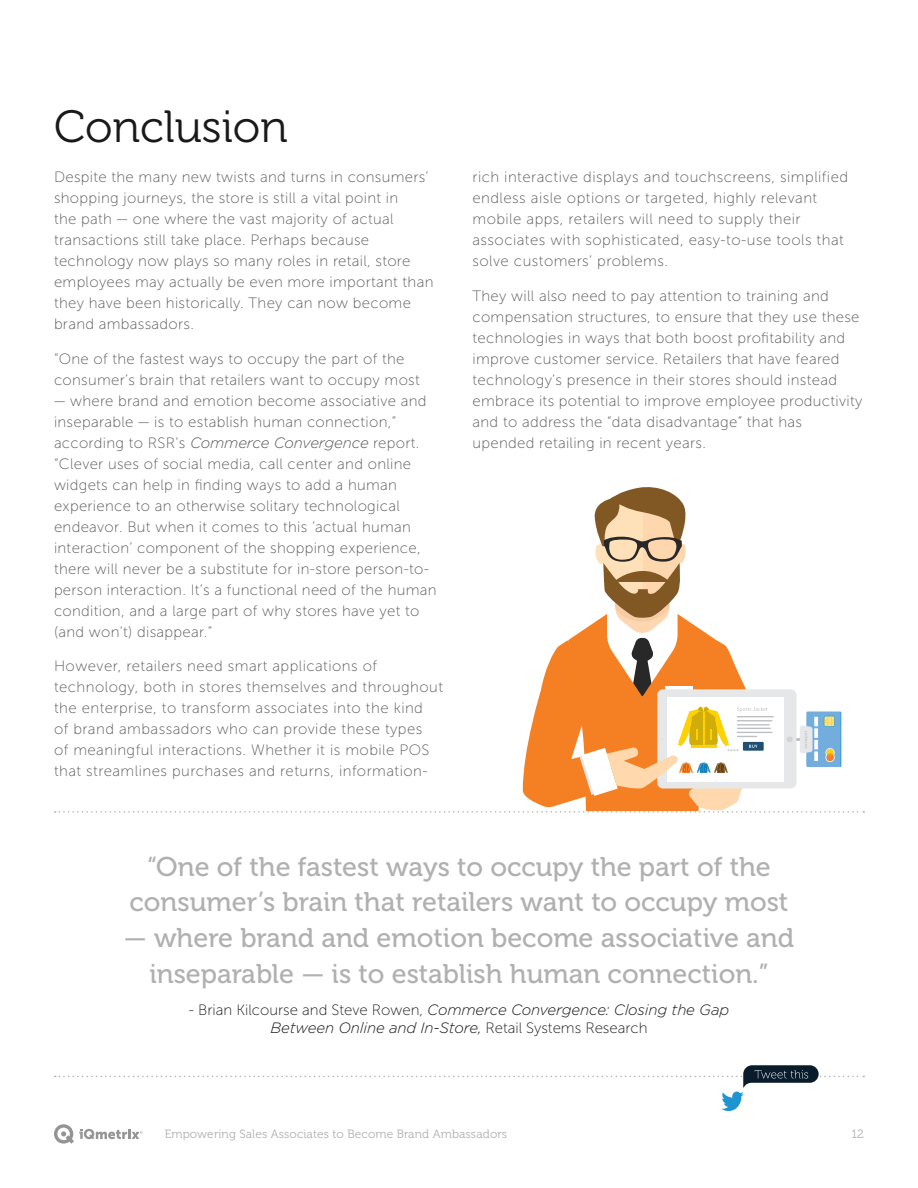
<style>
.page{position:relative;width:918px;height:1188px;background:#fff}
.page>*{position:absolute;margin:0;border:0;box-sizing:border-box;transform-origin:0 0}
.t1{font:45px "Museo 300";color:#19191a}
.t2{font:27px/36px "Museo 500";color:#b1b0b0;text-align:center}
.t3{font:15px/21px "Museo Sans 100";letter-spacing:.02em;color:#58595b}
.t4{font:italic 300 15px/18px "Gotham";letter-spacing:-.01em;color:#19191a;text-align:center}
.t5{font:12px "Museo 300";letter-spacing:.01em;color:#b1b0b0}
.s1{font-family:"Gotham";font-weight:300;font-style:italic}
.s2{font-family:"Museo Sans 100";font-weight:400;font-style:normal}
</style>
<div class="page">
<svg style="left:54px;top:1124px;width:88px;height:20px"></svg>
<svg style="left:55px;top:1065px;width:809px;height:46px"></svg>
<svg style="left:55px;top:487px;width:809px;height:326px"></svg>
<h1 class="t1" style="left:54px;top:102px;width:235px">Conclusion</h1>
<p class="t3" style="left:54px;top:167px;width:381px">Despite the many new twists and turns in consumers’ shopping journeys, the store is still a vital point in<br>the path — one where the vast majority of actual transactions still take place. Perhaps because technology now plays so many roles in retail, store employees may actually be even more important than they have been historically. They can now become brand ambassadors.</p>
<p class="t3" style="left:54px;top:348px;width:367px">“One of the fastest ways to occupy the part of the consumer’s brain that retailers want to occupy most</p>
<p class="t3" style="left:54px;top:390px;width:384px">— where brand and emotion become associative and inseparable — is to establish human connection,” according to RSR’s <span class="s1">Commerce Convergence</span> report. “Clever uses of social media, call center and online widgets can help in finding ways to add a human experience to an otherwise solitary technological endeavor. But when it comes to this ‘actual human interaction’ component of the shopping experience, there will never be a substitute for in-store person-to&shy;person interaction. It’s a functional need of the human condition, and a large part of why stores have yet to (and won’t) disappear.”</p>
<p class="t3" style="left:54px;top:656px;width:391px">However, retailers need smart applications of technology, both in stores themselves and throughout the enterprise, to transform associates into the kind<br>of brand ambassadors who can provide these types<br>of meaningful interactions. Whether it is mobile POS that streamlines purchases and returns, information-</p>
<p class="t3" style="left:473px;top:167px;width:377px">rich interactive displays and touchscreens, simplified endless aisle options or targeted, highly relevant mobile apps, retailers will need to supply their associates with sophisticated, easy-to-use tools that solve customers’ problems.</p>
<p class="t3" style="left:473px;top:285px;width:391px">They will also need to pay attention to training and compensation structures, to ensure that they use these technologies in ways that both boost profitability and improve customer service. Retailers that have feared technology’s presence in their stores should instead embrace its potential to improve employee productivity and to address the “data disadvantage” that has upended retailing in recent years.</p>
<h2 class="t2" style="left:130px;top:849px;width:660px">“One of the fastest ways to occupy the part of the consumer’s brain that retailers want to occupy most</h2>
<h2 class="t2" style="left:124px;top:921px;width:672px">— where brand and emotion become associative and inseparable — is to establish human connection.”</h2>
<p class="t4" style="left:189px;top:1000px;width:542px"><span class="s2">- Brian Kilcourse and Steve Rowen,</span> Commerce Convergence: Closing the Gap<br>Between Online and In-Store, <span class="s2">Retail Systems Research</span></p>
<p class="t5" style="left:165px;top:1128px;width:344px">Empowering Sales Associates to Become Brand Ambassadors</p>
<p class="t5" style="left:851px;top:1128px;width:14px">12</p>
</div>
